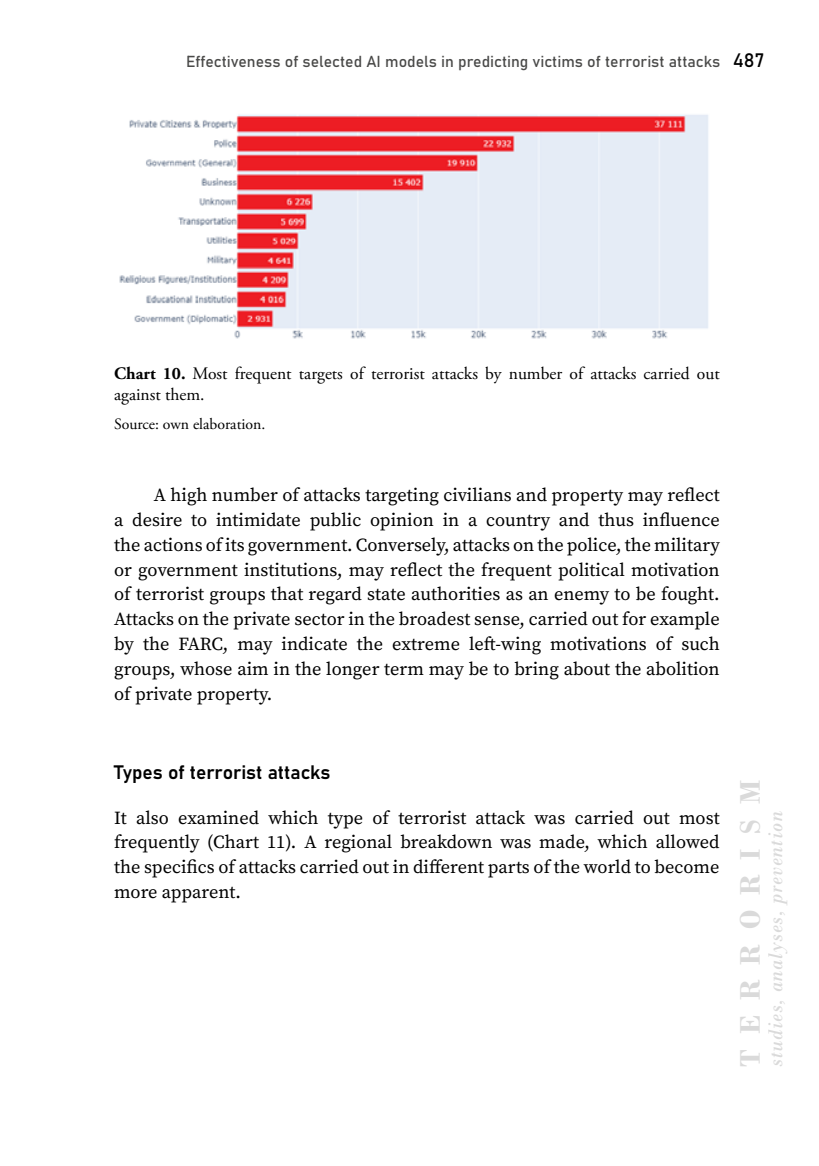
<style>
.page{position:relative;width:819px;height:1166px;background:#fff}
.page>*{position:absolute;margin:0;border:0;box-sizing:border-box;transform-origin:0 0}
.t1{font:700 29.75px "Bodoni";letter-spacing:.5em;color:#dadada}
.t2{font:italic 21px "Bodoni";letter-spacing:.03em;color:#dadada}
.t3{font:19.25px "Bahnschrift";color:#000}
.t4{font:18.38px/24.8px "Source Serif Variable";color:#000;text-align:justify}
.t5{font:17.5px/21px "Adobe Garamond Pro";color:#000}
.t6{font:15.75px "Bahnschrift";color:#4a4a49}
.t7{font:15.75px "Adobe Garamond Pro";color:#000}
.s1{font-size:19.25px;color:#000}
.s2{font-weight:700}
</style>
<div class="page">
<img style="left:119px;top:114px;width:589px;height:225px">
<p class="t6" style="left:186px;top:50px;width:579px">Effectiveness of selected AI models in predicting victims of terrorist attacks <span class="s1">487</span></p>
<p class="t5" style="left:114px;top:363px;width:607px"><span class="s2">Chart 10.</span> Most frequent targets of terrorist attacks by number of attacks carried out against them.</p>
<p class="t7" style="left:114px;top:414px;width:153px">Source: own elaboration.</p>
<p class="t4" style="left:114px;top:482px;width:607px;text-indent:40px">A high number of attacks targeting civilians and property may reflect a desire to intimidate public opinion in a country and thus influence the actions of its government. Conversely, attacks on the police, the military or government institutions, may reflect the frequent political motivation of terrorist groups that regard state authorities as an enemy to be fought.<br>Attacks on the private sector in the broadest sense, carried out for example by the FARC, may indicate the extreme left-wing motivations of such groups, whose aim in the longer term may be to bring about the abolition of private property.</p>
<p class="t3" style="left:114px;top:758px;width:218px">Types of terrorist attacks</p>
<p class="t4" style="left:114px;top:805px;width:607px">It also examined which type of terrorist attack was carried out most frequently (Chart 11). A regional breakdown was made, which allowed the specifics of attacks carried out in different parts of the world to become more apparent.</p>
<h1 class="t1" style="left:732px;top:1067px;width:289px;rotate:-90deg">TERRORISM</h1>
<p class="t2" style="left:763px;top:1067px;width:257px;rotate:-90deg">studies, analyses, prevention</p>
</div>
